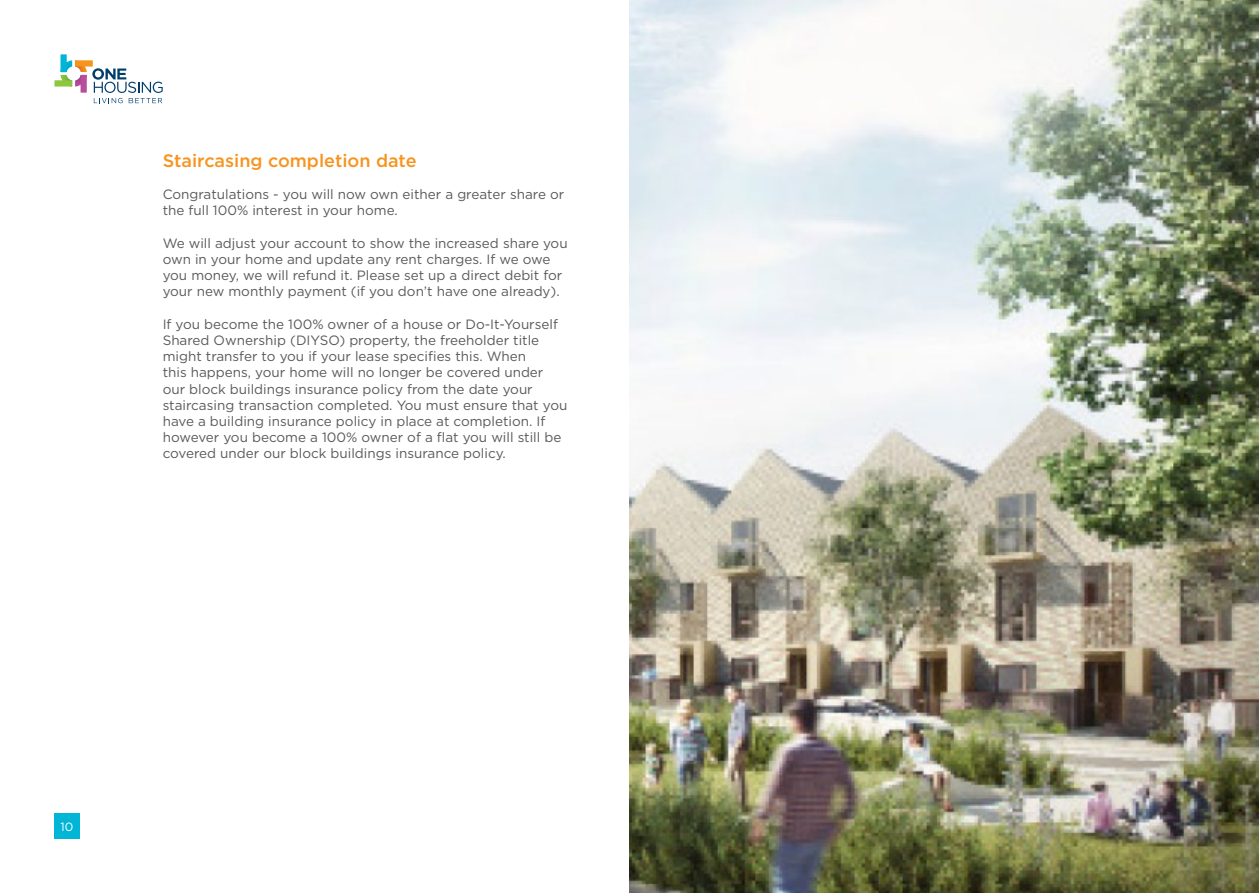
<style>
.page{position:relative;width:1259px;height:893px;background:#fff}
.page>*{position:absolute;margin:0;border:0;box-sizing:border-box;transform-origin:0 0}
.t1{font:500 18px "Gotham";color:#f7941e}
.t2{font:13.5px/16.2px "Gotham";color:#58595b}
.t3{font:12px "Gotham";color:#fff}
</style>
<div class="page">
<div style="left:54px;top:813px;width:26px;height:26px;background:#00b5d6"></div>
<svg style="left:60px;top:60px;width:103px;height:43px"></svg>
<div style="left:54px;top:80px;width:18px;height:7px;background:#8dc63f"></div>
<div style="left:81px;top:75px;width:6px;height:18px;background:#b74d9c"></div>
<div style="left:75px;top:60px;width:18px;height:7px;background:#f7941e"></div>
<div style="left:60px;top:55px;width:7px;height:17px;background:#00b5d6"></div>
<img style="left:629px;top:0;width:630px;height:893px">
<h1 class="t1" style="left:163px;top:149px;width:255px">Staircasing completion date</h1>
<p class="t2" style="left:163px;top:186px;width:403px">Congratulations - you will now own either a greater share or the full 100% interest in your home.</p>
<p class="t2" style="left:163px;top:235px;width:406px">We will adjust your account to show the increased share you own in your home and update any rent charges. If we owe you money, we will refund it. Please set up a direct debit for your new monthly payment (if you don’t have one already).</p>
<p class="t2" style="left:163px;top:316px;width:406px">If you become the 100% owner of a house or Do-It-Yourself Shared Ownership (DIYSO) property, the freeholder title might transfer to you if your lease specifies this. When<br>this happens, your home will no longer be covered under our block buildings insurance policy from the date your staircasing transaction completed. You must ensure that you have a building insurance policy in place at completion. If however you become a 100% owner of a flat you will still be covered under our block buildings insurance policy.</p>
<p class="t3" style="left:60px;top:819px;width:14px">10</p>
</div>
